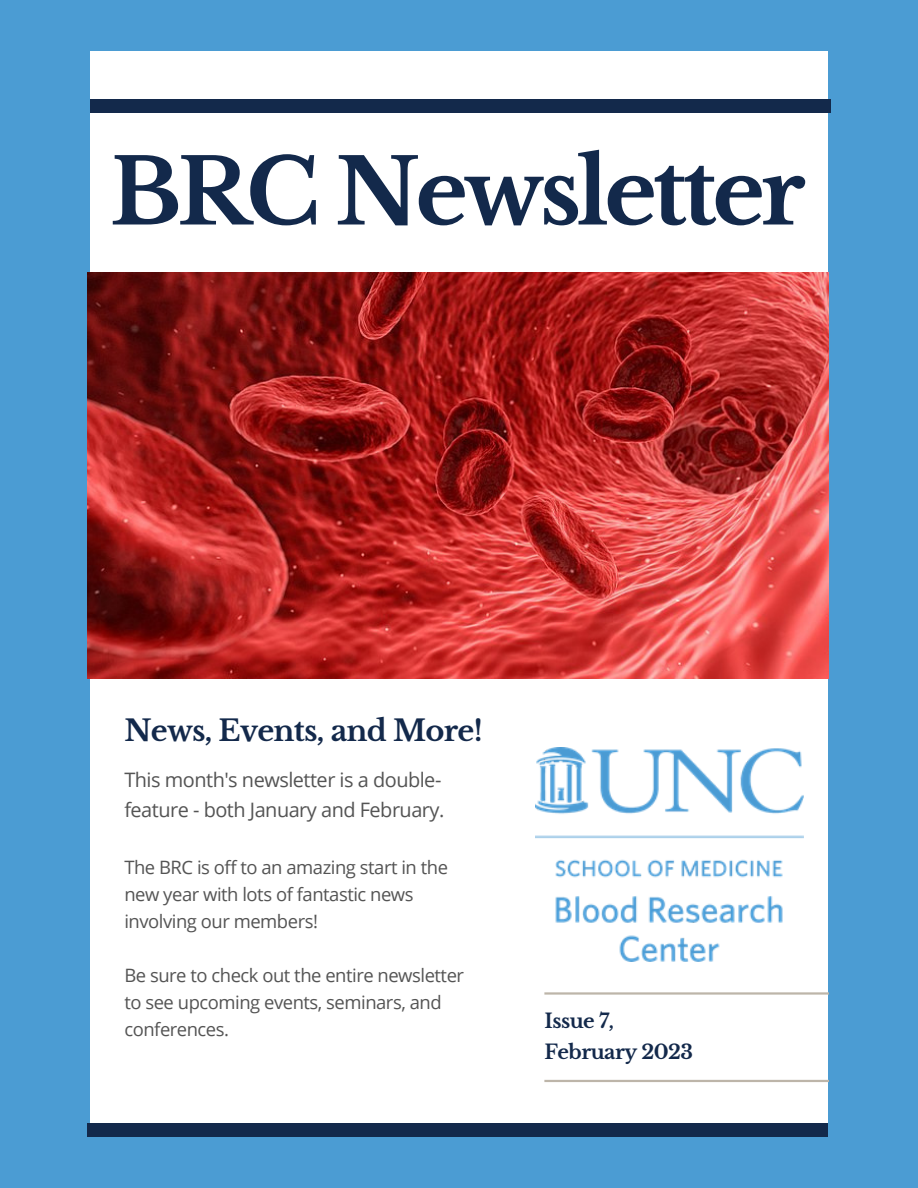
<style>
.page{position:relative;width:918px;height:1188px;background:#4b9cd3}
.page>*{position:absolute;margin:0;border:0;box-sizing:border-box;transform-origin:0 0}
.t1{font:700 90.15px "Libre Baskerville";letter-spacing:-.05em;color:#13294b}
.t2{font:700 28.95px "Libre Baskerville";letter-spacing:-.025em;color:#13294b}
.t3{font:19.95px/29.2px "Open Sans";letter-spacing:-.025em;color:#545454}
.t4{font:700 19.8px/30.3px "Libre Baskerville";letter-spacing:-.025em;color:#13294b}
.t5{font:18.45px/27px "Open Sans";letter-spacing:-.025em;color:#545454}
</style>
<div class="page">
<div style="left:90px;top:51px;width:738px;height:1086px;background:#fff"></div>
<div style="left:90px;top:100px;width:741px;height:13px;background:#13294b"></div>
<div style="left:88px;top:1123px;width:740px;height:14px;background:#13294b"></div>
<img style="left:88px;top:273px;width:741px;height:406px">
<hr style="left:544px;top:992px;width:285px;height:3px;background:#bdb5a9">
<hr style="left:544px;top:1080px;width:285px;height:2px;background:#bdb5a9">
<img style="left:535px;top:747px;width:269px;height:214px">
<h1 class="t1" style="left:110px;top:137px;width:697px">BRC Newsletter</h1>
<h2 class="t2" style="left:124px;top:713px;width:360px">News, Events, and More!</h2>
<p class="t3" style="left:124px;top:765px;width:322px">This month's newsletter is a double&shy;feature - both January and February.</p>
<p class="t5" style="left:124px;top:853px;width:325px">The BRC is off to an amazing start in the new year with lots of fantastic news involving our members!</p>
<p class="t5" style="left:124px;top:961px;width:341px">Be sure to check out the entire newsletter to see upcoming events, seminars, and conferences.</p>
<p class="t4" style="left:544px;top:1006px;width:150px">Issue 7,<br>February 2023</p>
</div>
